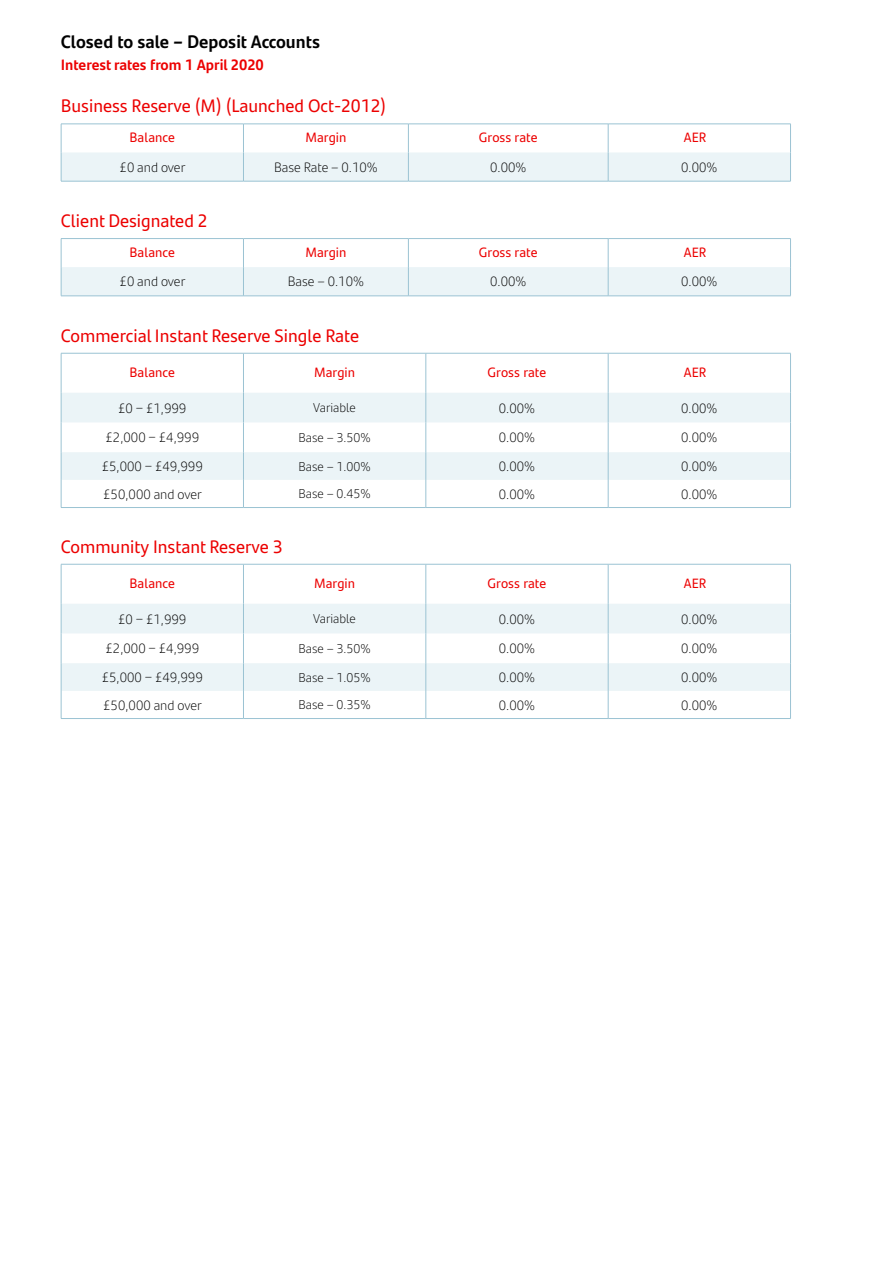
<style>
.page{position:relative;width:893px;height:1263px;background:#fff}
.page>*{position:absolute;margin:0;border:0;box-sizing:border-box;transform-origin:0 0}
.t1{font:18px "Santander Text";color:#ec0000}
.t2{font:700 18px "Santander Text";color:#000}
.t3{font:700 15px "Santander Text";color:#ec0000}
.t4{font:300 13.5px "Santander Text";color:#000}
.t5{font:13.5px "Santander Text";letter-spacing:.005em;color:#ec0000}
.t6{font:300 12.75px "Santander Text";color:#000}
</style>
<div class="page">
<svg style="left:62px;top:604px;width:728px;height:87px;fill:#ebf4f7"></svg>
<hr style="left:61px;top:564px;width:182px;height:1px;background:#9bc3d3">
<hr style="left:61px;top:564px;width:1px;height:40px;background:#9bc3d3">
<hr style="left:243px;top:564px;width:183px;height:1px;background:#9bc3d3">
<hr style="left:243px;top:564px;width:1px;height:40px;background:#9bc3d3">
<hr style="left:426px;top:564px;width:182px;height:1px;background:#9bc3d3">
<hr style="left:426px;top:564px;width:1px;height:40px;background:#9bc3d3">
<hr style="left:608px;top:564px;width:183px;height:1px;background:#9bc3d3">
<hr style="left:608px;top:564px;width:1px;height:40px;background:#9bc3d3">
<hr style="left:790px;top:564px;width:1px;height:40px;background:#9bc3d3">
<svg style="left:61px;top:604px;width:1px;height:29px"></svg>
<svg style="left:243px;top:604px;width:1px;height:29px"></svg>
<svg style="left:426px;top:604px;width:1px;height:29px"></svg>
<svg style="left:608px;top:604px;width:1px;height:29px"></svg>
<svg style="left:790px;top:604px;width:1px;height:29px"></svg>
<hr style="left:61px;top:633px;width:1px;height:30px;background:#9bc3d3">
<hr style="left:243px;top:633px;width:1px;height:30px;background:#9bc3d3">
<hr style="left:426px;top:633px;width:1px;height:30px;background:#9bc3d3">
<hr style="left:608px;top:633px;width:1px;height:30px;background:#9bc3d3">
<hr style="left:790px;top:633px;width:1px;height:30px;background:#9bc3d3">
<svg style="left:61px;top:663px;width:1px;height:55px"></svg>
<svg style="left:243px;top:663px;width:1px;height:55px"></svg>
<svg style="left:426px;top:663px;width:1px;height:55px"></svg>
<svg style="left:608px;top:663px;width:1px;height:55px"></svg>
<svg style="left:790px;top:663px;width:1px;height:55px"></svg>
<hr style="left:61px;top:718px;width:182px;height:1px;background:#9bc3d3">
<hr style="left:243px;top:718px;width:183px;height:1px;background:#9bc3d3">
<hr style="left:426px;top:718px;width:182px;height:1px;background:#9bc3d3">
<hr style="left:608px;top:718px;width:183px;height:1px;background:#9bc3d3">
<svg style="left:62px;top:393px;width:728px;height:87px;fill:#ebf4f7"></svg>
<hr style="left:61px;top:353px;width:182px;height:1px;background:#9bc3d3">
<hr style="left:61px;top:353px;width:1px;height:40px;background:#9bc3d3">
<hr style="left:243px;top:353px;width:183px;height:1px;background:#9bc3d3">
<hr style="left:243px;top:353px;width:1px;height:40px;background:#9bc3d3">
<hr style="left:426px;top:353px;width:182px;height:1px;background:#9bc3d3">
<hr style="left:426px;top:353px;width:1px;height:40px;background:#9bc3d3">
<hr style="left:608px;top:353px;width:183px;height:1px;background:#9bc3d3">
<hr style="left:608px;top:353px;width:1px;height:40px;background:#9bc3d3">
<hr style="left:790px;top:353px;width:1px;height:40px;background:#9bc3d3">
<svg style="left:61px;top:393px;width:1px;height:29px"></svg>
<svg style="left:243px;top:393px;width:1px;height:29px"></svg>
<svg style="left:426px;top:393px;width:1px;height:29px"></svg>
<svg style="left:608px;top:393px;width:1px;height:29px"></svg>
<svg style="left:790px;top:393px;width:1px;height:29px"></svg>
<hr style="left:61px;top:422px;width:1px;height:30px;background:#9bc3d3">
<hr style="left:243px;top:422px;width:1px;height:30px;background:#9bc3d3">
<hr style="left:426px;top:422px;width:1px;height:30px;background:#9bc3d3">
<hr style="left:608px;top:422px;width:1px;height:30px;background:#9bc3d3">
<hr style="left:790px;top:422px;width:1px;height:30px;background:#9bc3d3">
<svg style="left:61px;top:452px;width:1px;height:55px"></svg>
<svg style="left:243px;top:452px;width:1px;height:55px"></svg>
<svg style="left:426px;top:452px;width:1px;height:55px"></svg>
<svg style="left:608px;top:452px;width:1px;height:55px"></svg>
<svg style="left:790px;top:452px;width:1px;height:55px"></svg>
<hr style="left:61px;top:507px;width:182px;height:1px;background:#9bc3d3">
<hr style="left:243px;top:507px;width:183px;height:1px;background:#9bc3d3">
<hr style="left:426px;top:507px;width:182px;height:1px;background:#9bc3d3">
<hr style="left:608px;top:507px;width:183px;height:1px;background:#9bc3d3">
<hr style="left:61px;top:238px;width:182px;height:1px;background:#9bc3d3">
<hr style="left:243px;top:238px;width:165px;height:1px;background:#9bc3d3">
<hr style="left:408px;top:238px;width:200px;height:1px;background:#9bc3d3">
<hr style="left:608px;top:238px;width:183px;height:1px;background:#9bc3d3">
<svg style="left:61px;top:239px;width:730px;height:57px"></svg>
<hr style="left:61px;top:296px;width:182px;height:1px;background:#9bc3d3">
<hr style="left:243px;top:296px;width:165px;height:1px;background:#9bc3d3">
<hr style="left:408px;top:296px;width:200px;height:1px;background:#9bc3d3">
<hr style="left:608px;top:296px;width:183px;height:1px;background:#9bc3d3">
<svg style="left:61px;top:124px;width:730px;height:57px"></svg>
<hr style="left:61px;top:181px;width:182px;height:1px;background:#9bc3d3">
<hr style="left:243px;top:181px;width:165px;height:1px;background:#9bc3d3">
<hr style="left:408px;top:181px;width:200px;height:1px;background:#9bc3d3">
<hr style="left:608px;top:181px;width:183px;height:1px;background:#9bc3d3">
<h1 class="t2" style="left:61px;top:27px;width:261px">Closed to sale – Deposit Accounts</h1>
<p class="t3" style="left:61px;top:53px;width:204px">Interest rates from 1 April 2020</p>
<h1 class="t1" style="left:61px;top:92px;width:327px">Business Reserve (M) (Launched Oct-2012)</h1>
<p class="t5" style="left:129px;top:127px;width:47px">Balance</p>
<p class="t5" style="left:305px;top:127px;width:42px">Margin</p>
<p class="t5" style="left:479px;top:127px;width:60px">Gross rate</p>
<p class="t5" style="left:684px;top:127px;width:24px">AER</p>
<p class="t4" style="left:120px;top:157px;width:67px">£0 and over</p>
<p class="t4" style="left:274px;top:157px;width:105px">Base Rate – 0.10%</p>
<p class="t4" style="left:490px;top:157px;width:38px">0.00%</p>
<p class="t4" style="left:681px;top:157px;width:38px">0.00%</p>
<h1 class="t1" style="left:61px;top:207px;width:148px">Client Designated 2</h1>
<p class="t5" style="left:129px;top:242px;width:47px">Balance</p>
<p class="t5" style="left:305px;top:242px;width:42px">Margin</p>
<p class="t5" style="left:479px;top:242px;width:60px">Gross rate</p>
<p class="t5" style="left:684px;top:242px;width:24px">AER</p>
<p class="t4" style="left:120px;top:272px;width:67px">£0 and over</p>
<p class="t4" style="left:288px;top:272px;width:78px">Base – 0.10%</p>
<p class="t4" style="left:490px;top:272px;width:38px">0.00%</p>
<p class="t4" style="left:681px;top:272px;width:38px">0.00%</p>
<h1 class="t1" style="left:61px;top:322px;width:300px">Commercial Instant Reserve Single Rate</h1>
<p class="t5" style="left:129px;top:362px;width:47px">Balance</p>
<p class="t5" style="left:314px;top:362px;width:42px">Margin</p>
<p class="t5" style="left:488px;top:362px;width:60px">Gross rate</p>
<p class="t5" style="left:684px;top:362px;width:24px">AER</p>
<p class="t4" style="left:118px;top:398px;width:70px">£0 – £1,999</p>
<p class="t6" style="left:313px;top:398px;width:44px">Variable</p>
<p class="t4" style="left:499px;top:398px;width:38px">0.00%</p>
<p class="t4" style="left:681px;top:398px;width:38px">0.00%</p>
<p class="t4" style="left:105px;top:428px;width:95px">£2,000 – £4,999</p>
<p class="t6" style="left:299px;top:428px;width:74px">Base – 3.50%</p>
<p class="t4" style="left:499px;top:428px;width:38px">0.00%</p>
<p class="t4" style="left:681px;top:428px;width:38px">0.00%</p>
<p class="t4" style="left:102px;top:456px;width:103px">£5,000 – £49,999</p>
<p class="t6" style="left:299px;top:457px;width:74px">Base – 1.00%</p>
<p class="t4" style="left:499px;top:456px;width:38px">0.00%</p>
<p class="t4" style="left:681px;top:456px;width:38px">0.00%</p>
<p class="t4" style="left:103px;top:484px;width:100px">£50,000 and over</p>
<p class="t6" style="left:299px;top:484px;width:74px">Base – 0.45%</p>
<p class="t4" style="left:499px;top:484px;width:38px">0.00%</p>
<p class="t4" style="left:681px;top:484px;width:38px">0.00%</p>
<h1 class="t1" style="left:61px;top:533px;width:223px">Community Instant Reserve 3</h1>
<p class="t5" style="left:129px;top:573px;width:47px">Balance</p>
<p class="t5" style="left:314px;top:573px;width:42px">Margin</p>
<p class="t5" style="left:488px;top:573px;width:60px">Gross rate</p>
<p class="t5" style="left:684px;top:573px;width:24px">AER</p>
<p class="t4" style="left:118px;top:609px;width:70px">£0 – £1,999</p>
<p class="t6" style="left:313px;top:609px;width:44px">Variable</p>
<p class="t4" style="left:499px;top:609px;width:38px">0.00%</p>
<p class="t4" style="left:681px;top:609px;width:38px">0.00%</p>
<p class="t4" style="left:105px;top:639px;width:95px">£2,000 – £4,999</p>
<p class="t6" style="left:299px;top:639px;width:74px">Base – 3.50%</p>
<p class="t4" style="left:499px;top:639px;width:38px">0.00%</p>
<p class="t4" style="left:681px;top:639px;width:38px">0.00%</p>
<p class="t4" style="left:102px;top:667px;width:103px">£5,000 – £49,999</p>
<p class="t6" style="left:299px;top:668px;width:74px">Base – 1.05%</p>
<p class="t4" style="left:499px;top:667px;width:38px">0.00%</p>
<p class="t4" style="left:681px;top:667px;width:38px">0.00%</p>
<p class="t4" style="left:103px;top:695px;width:100px">£50,000 and over</p>
<p class="t6" style="left:299px;top:695px;width:74px">Base – 0.35%</p>
<p class="t4" style="left:499px;top:695px;width:38px">0.00%</p>
<p class="t4" style="left:681px;top:695px;width:38px">0.00%</p>
</div>
